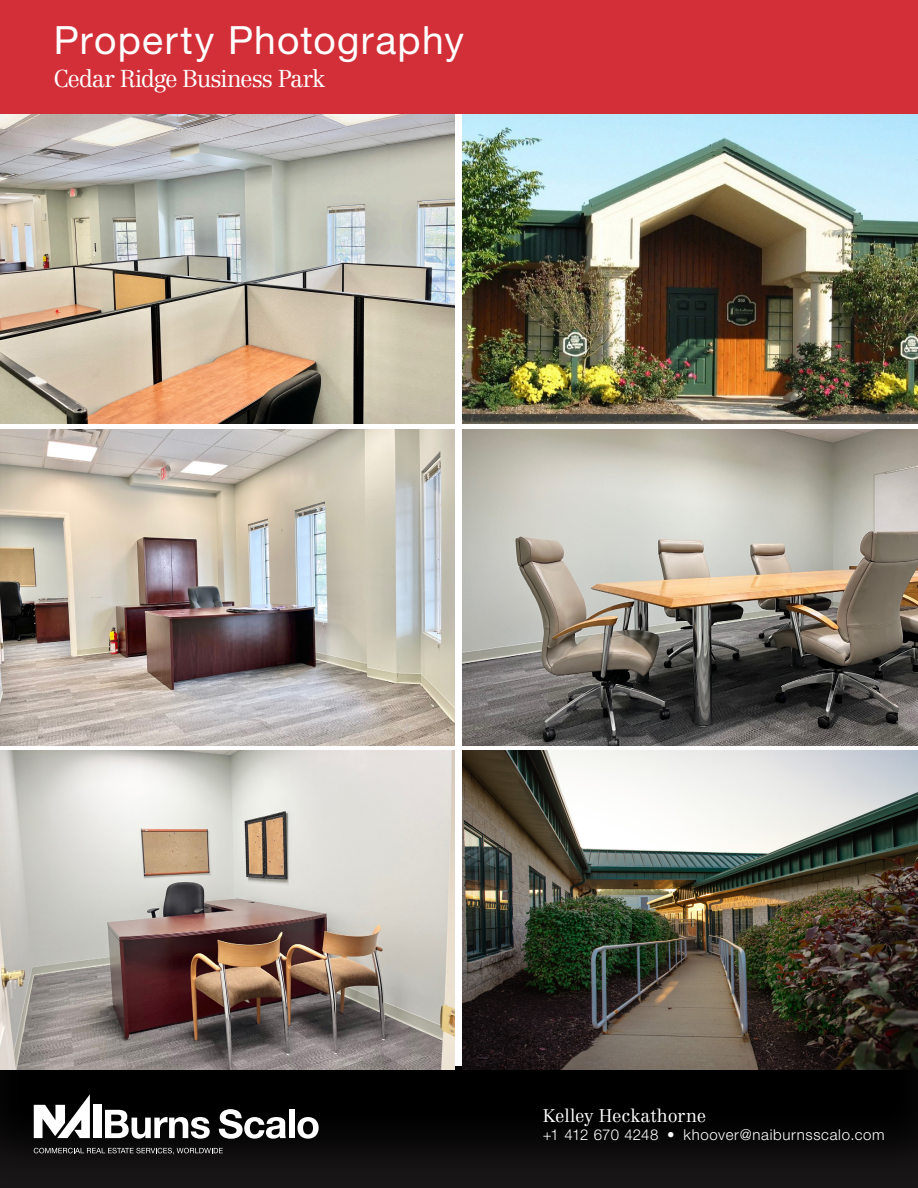
<style>
.page{position:relative;width:918px;height:1188px;background:#fff}
.page>*{position:absolute;margin:0;border:0;box-sizing:border-box;transform-origin:0 0}
.t1{font:39px "Helvetica Neue LT Std";letter-spacing:.035em;color:#fff}
.t2{font:300 24px "Centennial LT Std";letter-spacing:-.045em;color:#fff}
.t3{font:300 18px "Centennial LT Std";letter-spacing:-.005em;color:#fff}
.t4{font:300 15px "Helvetica Neue LT Std";letter-spacing:.045em;color:#fff}
</style>
<div class="page">
<div style="left:0;top:1065px;width:918px;height:123px;background:#231f20;opacity:.75"></div>
<div style="left:93px;top:1105px;width:9px;height:33px;background:#fff"></div>
<svg style="left:34px;top:1094px;width:56px;height:44px"></svg>
<svg style="left:105px;top:1110px;width:105px;height:29px"></svg>
<svg style="left:219px;top:1109px;width:67px;height:30px"></svg>
<div style="left:289px;top:1110px;width:6px;height:28px;background:#fff"></div>
<svg style="left:297px;top:1117px;width:22px;height:22px"></svg>
<svg style="left:34px;top:1148px;width:189px;height:6px"></svg>
<img style="left:462px;top:114px;width:456px;height:310px">
<img style="left:0;top:114px;width:454px;height:310px">
<img style="left:462px;top:430px;width:456px;height:316px">
<div style="left:0;top:0;width:918px;height:114px;background:#d32f38"></div>
<img style="left:0;top:430px;width:454px;height:316px">
<img style="left:0;top:750px;width:454px;height:319px">
<img style="left:462px;top:750px;width:456px;height:319px">
<p class="t1" style="left:54px;top:17px;width:412px">Property Photography</p>
<p class="t2" style="left:54px;top:65px;width:273px">Cedar Ridge Business Park</p>
<p class="t3" style="left:543px;top:1105px;width:165px">Kelley Heckathorne</p>
<p class="t4" style="left:543px;top:1126px;width:344px">+1 412 670 4248 • khoover@naiburnsscalo.com</p>
</div>
